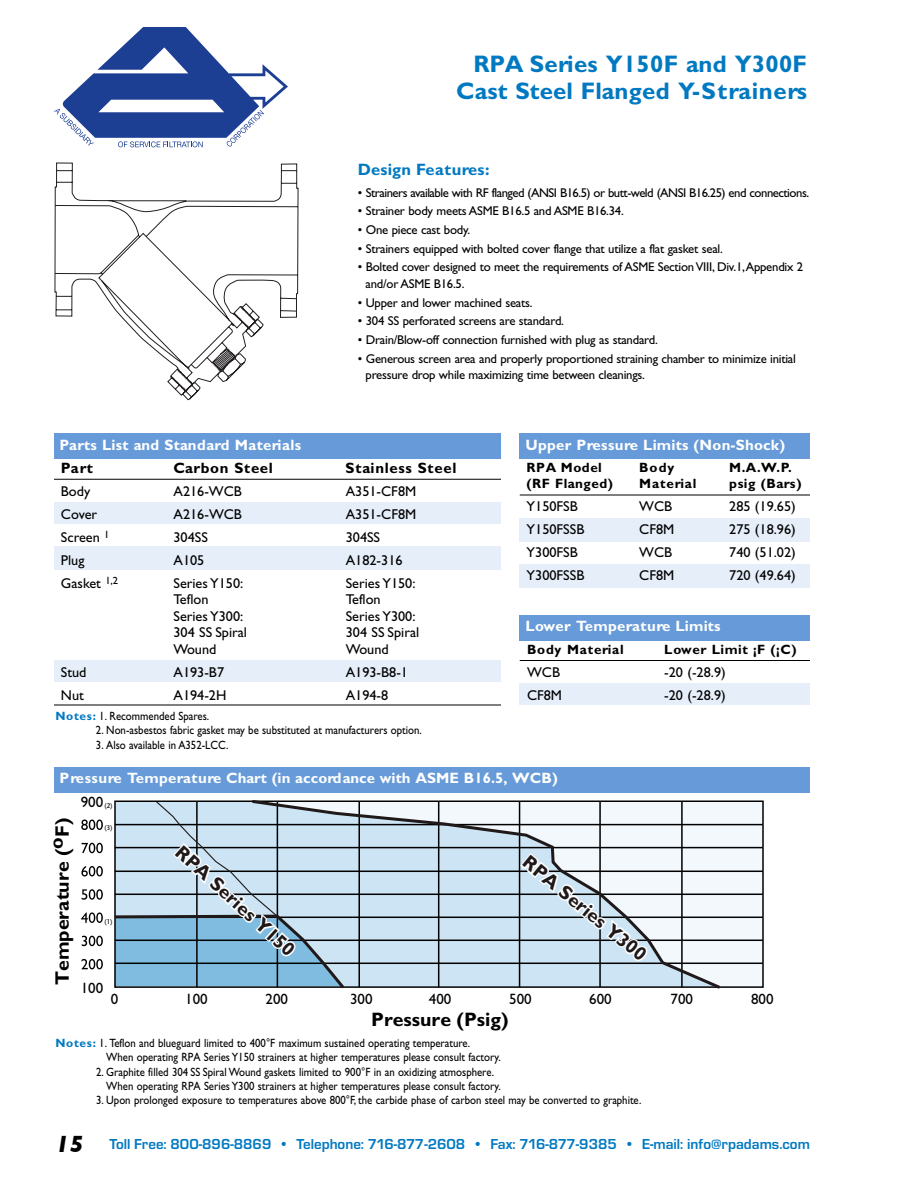
<style>
.page{position:relative;width:918px;height:1188px;background:#fff}
.page>*{position:absolute;margin:0;border:0;box-sizing:border-box;transform-origin:0 0}
.t1{font:700 24px/27px "Gill Sans";letter-spacing:.01em;color:#0079c1;text-align:right}
.t2{font:italic 700 24px "Gill Sans";color:#000}
.t3{font:700 19.5px "Gill Sans";color:#000}
.t4{font:700 19.5px "Gill Sans";color:#1f191a}
.t5{font:700 16.5px "Gill Sans";letter-spacing:.01em;color:#0079c1}
.t6{font:700 15px "Gill Sans";letter-spacing:.015em;color:#fff}
.t7{font:700 15px "Eurostile T";color:#0079c1}
.t8{font:15px "Gill Sans";color:#000}
.t9{font:700 15px "Gill Sans";letter-spacing:.045em;color:#000}
.t10{font:14.25px "Gill Sans";color:#000}
.t11{font:700 13.5px "Gill Sans";letter-spacing:.04em;color:#000}
.t12{font:700 13.5px "Gill Sans";letter-spacing:.065em;color:#000}
.t13{font:12.75px/16.5px "Gill Sans";letter-spacing:-.02em;color:#000}
.t14{font:12.75px "Gill Sans";letter-spacing:-.04em;color:#000}
.t15{font:12px/14.2px "Gill Sans";color:#000;scale:.9 1}
.t16{font:600 6.9px "Stone Sans";color:#1f191a;scale:.86 1}
.s1{font-weight:700;color:#0079c1}
</style>
<div class="page">
<div style="left:520px;top:684px;width:290px;height:21px;background:#e6eef9"></div>
<div style="left:520px;top:518px;width:290px;height:24px;background:#e6eef9"></div>
<div style="left:520px;top:564px;width:290px;height:23px;background:#e6eef9"></div>
<div style="left:54px;top:502px;width:447px;height:22px;background:#e6eef9"></div>
<div style="left:54px;top:547px;width:447px;height:23px;background:#e6eef9"></div>
<div style="left:54px;top:660px;width:447px;height:22px;background:#e6eef9"></div>
<svg style="left:54px;top:162px;width:245px;height:238px"></svg>
<div style="left:724px;top:804px;width:37px;height:181px;background:#f2f8fc"></div>
<hr style="left:115px;top:963px;width:648px;height:1px;background:#000">
<hr style="left:115px;top:940px;width:648px;height:1px;background:#000">
<hr style="left:115px;top:917px;width:648px;height:1px;background:#000">
<hr style="left:115px;top:894px;width:648px;height:1px;background:#000">
<hr style="left:115px;top:847px;width:648px;height:1px;background:#000">
<hr style="left:115px;top:824px;width:648px;height:1px;background:#000">
<hr style="left:115px;top:871px;width:648px;height:1px;background:#000">
<svg style="left:82px;top:936px;width:21px;height:10px"></svg>
<svg style="left:81px;top:959px;width:22px;height:10px"></svg>
<svg style="left:81px;top:912px;width:22px;height:11px"></svg>
<svg style="left:82px;top:843px;width:21px;height:10px"></svg>
<svg style="left:81px;top:866px;width:22px;height:10px"></svg>
<svg style="left:82px;top:889px;width:21px;height:11px"></svg>
<svg style="left:81px;top:820px;width:22px;height:10px"></svg>
<svg style="left:347px;top:800px;width:377px;height:189px"></svg>
<svg style="left:114px;top:800px;width:233px;height:189px;background:#a5c3d5"></svg>
<svg style="left:518px;top:851px;width:130px;height:114px"></svg>
<div style="left:54px;top:434px;width:447px;height:25px;background:#669ad8"></div>
<div style="left:520px;top:434px;width:290px;height:25px;background:#669ad8"></div>
<hr style="left:54px;top:479px;width:447px;height:1px;background:#000">
<hr style="left:54px;top:705px;width:447px;height:1px;background:#000">
<hr style="left:520px;top:495px;width:290px;height:1px;background:#000">
<div style="left:520px;top:615px;width:290px;height:25px;background:#669ad8"></div>
<hr style="left:520px;top:660px;width:290px;height:1px;background:#000">
<div style="left:54px;top:767px;width:756px;height:26px;background:#669ad8"></div>
<svg style="left:54px;top:27px;width:234px;height:120px"></svg>
<h1 class="t1" style="left:456px;top:50px;width:353px">RPA Series Y150F and Y300F<br>Cast Steel Flanged Y-Strainers</h1>
<h3 class="t5" style="left:358px;top:160px;width:133px">Design Features:</h3>
<p class="t14" style="left:358px;top:185px;width:453px">• Strainers available with RF flanged (ANSI B16.5) or butt-weld (ANSI B16.25) end connections.</p>
<p class="t13" style="left:358px;top:203px;width:267px">• Strainer body meets ASME B16.5 and ASME B16.34.</p>
<p class="t13" style="left:358px;top:222px;width:114px">• One piece cast body.</p>
<p class="t13" style="left:358px;top:240px;width:366px">• Strainers equipped with bolted cover flange that utilize a flat gasket seal.</p>
<p class="t13" style="left:366px;top:259px;width:439px;text-indent:-8px">• Bolted cover designed to meet the requirements of ASME Section VIII, Div.1,Appendix 2 and/or ASME B16.5.</p>
<p class="t13" style="left:358px;top:294px;width:176px">• Upper and lower machined seats.</p>
<p class="t13" style="left:358px;top:313px;width:208px">• 304 SS perforated screens are standard.</p>
<p class="t13" style="left:358px;top:331px;width:301px">• Drain/Blow-off connection furnished with plug as standard.</p>
<p class="t13" style="left:366px;top:350px;width:432px;text-indent:-8px">• Generous screen area and properly proportioned straining chamber to minimize initial pressure drop while maximizing time between cleanings.</p>
<p class="t6" style="left:60px;top:436px;width:243px">Parts List and Standard Materials</p>
<p class="t6" style="left:525px;top:436px;width:261px">Upper Pressure Limits (Non-Shock)</p>
<p class="t9" style="left:61px;top:459px;width:34px">Part</p>
<p class="t9" style="left:174px;top:459px;width:101px">Carbon Steel</p>
<p class="t9" style="left:346px;top:459px;width:112px">Stainless Steel</p>
<p class="t10" style="left:61px;top:483px;width:31px">Body</p>
<p class="t10" style="left:174px;top:483px;width:70px">A216-WCB</p>
<p class="t10" style="left:346px;top:483px;width:72px">A351-CF8M</p>
<p class="t10" style="left:61px;top:506px;width:38px">Cover</p>
<p class="t10" style="left:174px;top:506px;width:70px">A216-WCB</p>
<p class="t10" style="left:346px;top:506px;width:72px">A351-CF8M</p>
<p class="t10" style="left:61px;top:529px;width:50px">Screen <sup>1</sup></p>
<p class="t10" style="left:173px;top:529px;width:36px">304SS</p>
<p class="t10" style="left:346px;top:529px;width:36px">304SS</p>
<p class="t10" style="left:61px;top:552px;width:25px">Plug</p>
<p class="t10" style="left:174px;top:552px;width:32px">A105</p>
<p class="t10" style="left:346px;top:552px;width:58px">A182-316</p>
<p class="t10" style="left:61px;top:575px;width:59px">Gasket <sup>1,2</sup></p>
<p class="t10" style="left:173px;top:575px;width:71px">Series Y150:</p>
<p class="t10" style="left:346px;top:575px;width:71px">Series Y150:</p>
<p class="t10" style="left:173px;top:591px;width:36px">Teflon</p>
<p class="t10" style="left:346px;top:591px;width:36px">Teflon</p>
<p class="t10" style="left:173px;top:608px;width:71px">Series Y300:</p>
<p class="t10" style="left:346px;top:608px;width:71px">Series Y300:</p>
<p class="t10" style="left:173px;top:624px;width:75px">304 SS Spiral</p>
<p class="t10" style="left:346px;top:624px;width:75px">304 SS Spiral</p>
<p class="t10" style="left:173px;top:641px;width:44px">Wound</p>
<p class="t10" style="left:346px;top:641px;width:44px">Wound</p>
<p class="t10" style="left:61px;top:664px;width:27px">Stud</p>
<p class="t10" style="left:173px;top:664px;width:52px">A193-B7</p>
<p class="t10" style="left:346px;top:664px;width:64px">A193-B8-1</p>
<p class="t10" style="left:61px;top:687px;width:24px">Nut</p>
<p class="t10" style="left:174px;top:687px;width:54px">A194-2H</p>
<p class="t10" style="left:346px;top:687px;width:44px">A194-8</p>
<p class="t15" style="left:56px;top:709px;width:172px"><span class="s1">Notes:</span> 1. Recommended Spares.</p>
<p class="t15" style="left:96px;top:723px;width:364px">2. Non-asbestos fabric gasket may be substituted at manufacturers option.</p>
<p class="t15" style="left:96px;top:738px;width:149px">3. Also available in A352-LCC.</p>
<p class="t11" style="left:527px;top:459px;width:77px">RPA Model</p>
<p class="t11" style="left:639px;top:459px;width:37px">Body</p>
<p class="t11" style="left:729px;top:459px;width:64px">M.A.W.P.</p>
<p class="t11" style="left:527px;top:476px;width:88px">(RF Flanged)</p>
<p class="t12" style="left:639px;top:476px;width:59px">Material</p>
<p class="t11" style="left:729px;top:476px;width:74px">psig (Bars)</p>
<p class="t10" style="left:527px;top:498px;width:53px">Y150FSB</p>
<p class="t10" style="left:639px;top:498px;width:34px">WCB</p>
<p class="t10" style="left:729px;top:498px;width:68px">285 (19.65)</p>
<p class="t10" style="left:527px;top:521px;width:59px">Y150FSSB</p>
<p class="t10" style="left:639px;top:521px;width:37px">CF8M</p>
<p class="t10" style="left:729px;top:521px;width:68px">275 (18.96)</p>
<p class="t10" style="left:527px;top:544px;width:53px">Y300FSB</p>
<p class="t10" style="left:639px;top:544px;width:34px">WCB</p>
<p class="t10" style="left:729px;top:544px;width:68px">740 (51.02)</p>
<p class="t10" style="left:527px;top:567px;width:59px">Y300FSSB</p>
<p class="t10" style="left:639px;top:567px;width:37px">CF8M</p>
<p class="t10" style="left:729px;top:567px;width:68px">720 (49.64)</p>
<p class="t6" style="left:525px;top:617px;width:197px">Lower Temperature Limits</p>
<p class="t11" style="left:527px;top:642px;width:98px">Body Material</p>
<p class="t11" style="left:664px;top:642px;width:134px">Lower Limit ¡F (¡C)</p>
<p class="t10" style="left:527px;top:664px;width:34px">WCB</p>
<p class="t10" style="left:664px;top:664px;width:63px">-20 (-28.9)</p>
<p class="t10" style="left:527px;top:687px;width:37px">CF8M</p>
<p class="t10" style="left:664px;top:687px;width:63px">-20 (-28.9)</p>
<p class="t6" style="left:60px;top:769px;width:500px">Pressure Temperature Chart (in accordance with ASME B16.5, WCB)</p>
<h2 class="t3" style="left:51px;top:985px;width:169px;rotate:-90deg">Temperature (oF)</h2>
<p class="t8" style="left:81px;top:793px;width:24px">900</p>
<p class="t16" style="left:104px;top:802px;width:11px">(2)</p>
<p class="t16" style="left:104px;top:823px;width:11px">(3)</p>
<p class="t16" style="left:104px;top:918px;width:11px">(1)</p>
<p class="t8" style="left:81px;top:979px;width:24px">100</p>
<p class="t8" style="left:111px;top:990px;width:9px">0</p>
<h2 class="t4" style="left:186px;top:841px;width:155px;rotate:42deg">RPA Series Y150</h2>
<h2 class="t4" style="left:532px;top:851px;width:155px;rotate:39deg">RPA Series Y300</h2>
<p class="t8" style="left:185px;top:990px;width:24px">100</p>
<p class="t8" style="left:266px;top:990px;width:24px">200</p>
<p class="t8" style="left:350px;top:990px;width:24px">300</p>
<p class="t8" style="left:429px;top:990px;width:24px">400</p>
<p class="t8" style="left:509px;top:990px;width:24px">500</p>
<p class="t8" style="left:589px;top:990px;width:24px">600</p>
<p class="t8" style="left:671px;top:990px;width:24px">700</p>
<p class="t8" style="left:751px;top:990px;width:24px">800</p>
<h2 class="t3" style="left:371px;top:1008px;width:139px">Pressure (Psig)</h2>
<p class="t15" style="left:106px;top:1036px;width:440px;text-indent:-51px"><span class="s1">Notes:</span> 1. Teflon and blueguard limited to 400°F maximum sustained operating temperature.<br>When operating RPA Series Y150 strainers at higher temperatures please consult factory.</p>
<p class="t15" style="left:106px;top:1064px;width:440px;text-indent:-10px">2. Graphite filled 304 SS Spiral Wound gaskets limited to 900°F in an oxidizing atmosphere.<br>When operating RPA Series Y300 strainers at higher temperatures please consult factory.</p>
<p class="t15" style="left:96px;top:1093px;width:607px">3. Upon prolonged exposure to temperatures above 800°F, the carbide phase of carbon steel may be converted to graphite.</p>
<h1 class="t2" style="left:56px;top:1130px;width:29px">15</h1>
<p class="t7" style="left:109px;top:1136px;width:702px">Toll Free: 800-896-8869 • Telephone: 716-877-2608 • Fax: 716-877-9385 • E-mail: info@rpadams.com</p>
</div>
